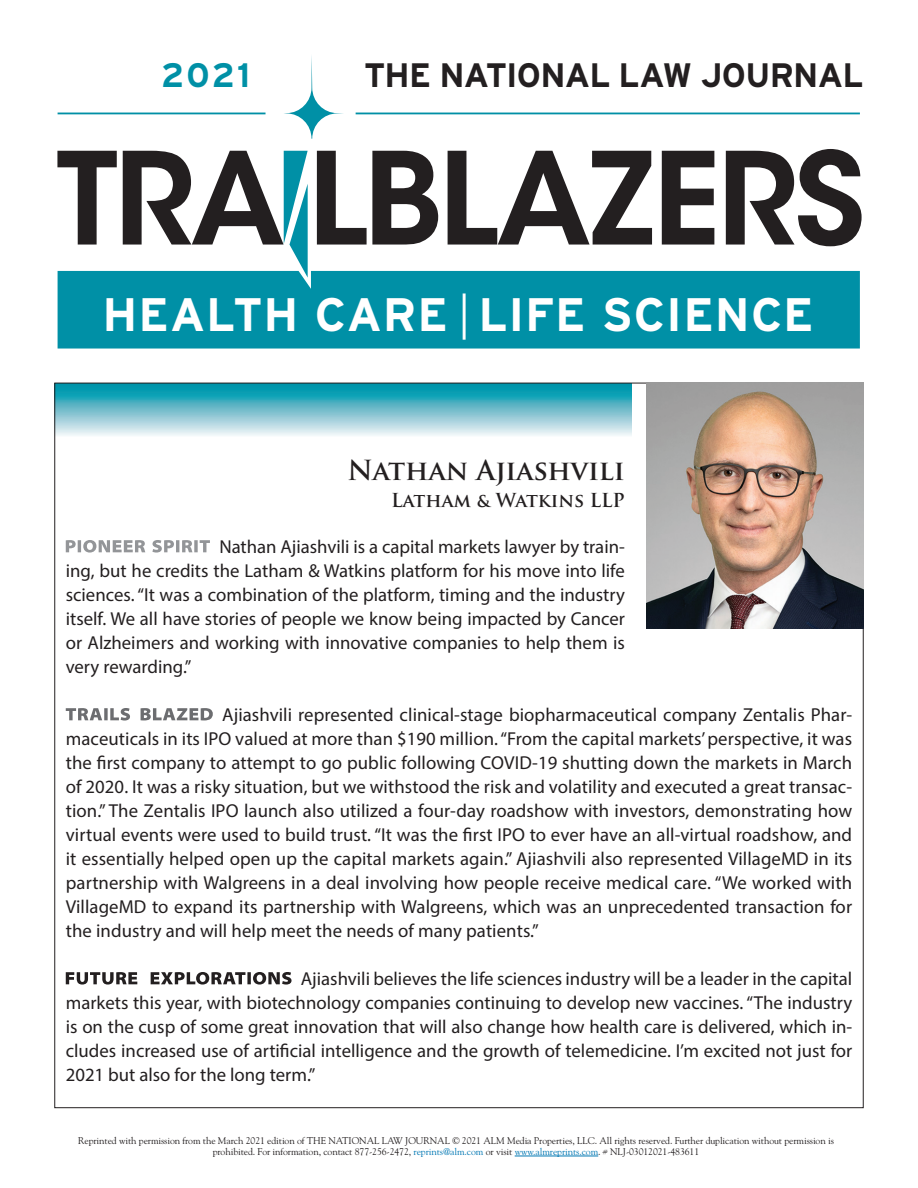
<style>
.page{position:relative;width:918px;height:1188px;background:#fff}
.page>*{position:absolute;margin:0;border:0;box-sizing:border-box;transform-origin:0 0}
.t1{font:700 46.95px "Interstate";letter-spacing:.02em;color:#fff}
.t2{font:700 33.9px "Interstate";letter-spacing:-.02em;color:#231f20}
.t3{font:700 33.9px "Interstate";color:#0090a6}
.t4{font:700 27px "Trajan Pro";color:#231f20}
.t5{font:18.75px/24px "Myriad Pro";color:#231f20;text-align:justify}
.t6{font:700 18.75px "Trajan Pro";color:#231f20}
.t7{font:9.75px/11.2px "Goudy Std";letter-spacing:-.01em;color:#231f20;text-align:center}
.s1{font-weight:300;font-stretch:extra-condensed}
.s2{color:#0077b3}
</style>
<div class="page">
<svg style="left:56px;top:385px;width:575px;height:51px;background:#70c0ce"></svg>
<svg style="left:66px;top:540px;width:144px;height:13px"></svg>
<svg style="left:66px;top:708px;width:147px;height:13px"></svg>
<svg style="left:66px;top:972px;width:226px;height:13px"></svg>
<img style="left:646px;top:383px;width:217px;height:246px">
<hr style="left:515px;top:1156px;width:83px;height:1px;background:#0077b3">
<div style="left:58px;top:271px;width:802px;height:78px;background:#0090a6"></div>
<svg style="left:57px;top:151px;width:60px;height:94px"></svg>
<svg style="left:317px;top:151px;width:121px;height:94px"></svg>
<svg style="left:448px;top:151px;width:204px;height:94px"></svg>
<svg style="left:662px;top:151px;width:52px;height:94px"></svg>
<svg style="left:726px;top:149px;width:136px;height:97px"></svg>
<svg style="left:284px;top:56px;width:59px;height:83px"></svg>
<hr style="left:58px;top:113px;width:208px;height:1px;background:#0090a6">
<hr style="left:356px;top:113px;width:504px;height:1px;background:#0090a6">
<svg style="left:123px;top:151px;width:185px;height:127px"></svg>
<h2 class="t3" style="left:161px;top:56px;width:90px">2021</h2>
<h2 class="t2" style="left:364px;top:56px;width:501px">THE NATIONAL LAW JOURNAL</h2>
<h1 class="t1" style="left:103px;top:288px;width:713px">HEALTH CARE <span class="s1">|</span> LIFE SCIENCE</h1>
<h3 class="t4" style="left:347px;top:453px;width:279px">Nathan Ajiashvili</h3>
<p class="t6" style="left:391px;top:489px;width:235px">Latham &amp; Watkins LLP</p>
<p class="t5" style="left:66px;top:534px;width:561px;text-indent:154px">Nathan Ajiashvili is a capital markets lawyer by train&shy;ing, but he credits the Latham &amp; Watkins platform for his move into life sciences. “It was a combination of the platform, timing and the industry itself. We all have stories of people we know being impacted by Cancer or Alzheimers and working with innovative companies to help them is very rewarding.”</p>
<p class="t5" style="left:66px;top:702px;width:788px;text-indent:156px">Ajiashvili represented clinical-stage biopharmaceutical company Zentalis Phar&shy;maceuticals in its IPO valued at more than $190 million. “From the capital markets’ perspective, it was the first company to attempt to go public following COVID-19 shutting down the markets in March of 2020. It was a risky situation, but we withstood the risk and volatility and executed a great transac&shy;tion.” The Zentalis IPO launch also utilized a four-day roadshow with investors, demonstrating how virtual events were used to build trust. “It was the first IPO to ever have an all-virtual roadshow, and it essentially helped open up the capital markets again.” Ajiashvili also represented VillageMD in its partnership with Walgreens in a deal involving how people receive medical care. “We worked with VillageMD to expand its partnership with Walgreens, which was an unprecedented transaction for the industry and will help meet the needs of many patients.”</p>
<p class="t5" style="left:66px;top:966px;width:788px;text-indent:235px">Ajiashvili believes the life sciences industry will be a leader in the capital markets this year, with biotechnology companies continuing to develop new vaccines. “The industry is on the cusp of some great innovation that will also change how health care is delivered, which in&shy;cludes increased use of artificial intelligence and the growth of telemedicine. I’m excited not just for 2021 but also for the long term.”</p>
<p class="t7" style="left:78px;top:1135px;width:757px">Reprinted with permission from the March 2021 edition of THE NATIONAL LAW JOURNAL © 2021 ALM Media Properties, LLC. All rights reserved. Further duplication without permission is prohibited. For information, contact 877-256-2472, <span class="s2">reprints@alm.com</span> or visit <span class="s2">www.almreprints.com</span>. # NLJ-03012021-483611</p>
</div>
